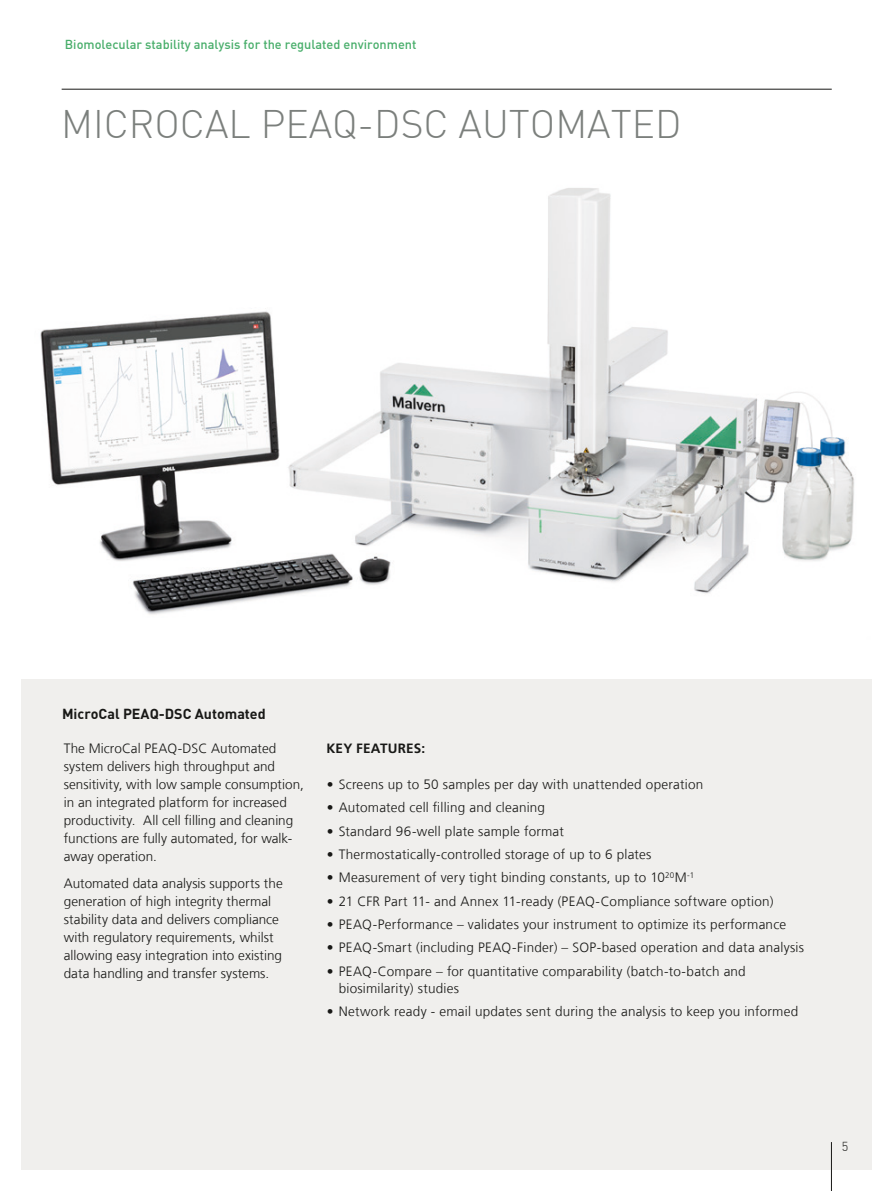
<style>
.page{position:relative;width:893px;height:1191px;background:#fff}
.page>*{position:absolute;margin:0;border:0;box-sizing:border-box;transform-origin:0 0}
.t1{font:300 39px "DIN";color:#7b7f7c}
.t2{font:700 14.25px "DIN";color:#181816}
.t3{font:300 13.5px/18px "Frutiger LT Com";letter-spacing:.01em;color:#181816}
.t4{font:700 13.5px "Frutiger LT Com";letter-spacing:.015em;color:#181816}
.t5{font:12.75px "DIN Medium";color:#49ae6b}
.t6{font:300 12.75px "DIN";color:#181816}
</style>
<div class="page">
<img style="left:40px;top:188px;width:814px;height:427px">
<div style="left:21px;top:679px;width:851px;height:490px;background:#f0efed"></div>
<hr style="left:831px;top:1142px;width:1px;height:49px;background:#181816">
<hr style="left:62px;top:89px;width:770px;height:1px;background:#181816">
<p class="t5" style="left:65px;top:36px;width:353px">Biomolecular stability analysis for the regulated environment</p>
<h1 class="t1" style="left:61px;top:100px;width:622px">MICROCAL PEAQ-DSC AUTOMATED</h1>
<p class="t2" style="left:62px;top:704px;width:205px">MicroCal PEAQ-DSC Automated</p>
<p class="t3" style="left:64px;top:739px;width:242px">The MicroCal PEAQ-DSC Automated system delivers high throughput and sensitivity, with low sample consumption, in an integrated platform for increased productivity. All cell filling and cleaning functions are fully automated, for walk&shy;away operation.</p>
<p class="t3" style="left:64px;top:874px;width:221px">Automated data analysis supports the generation of high integrity thermal stability data and delivers compliance with regulatory requirements, whilst allowing easy integration into existing data handling and transfer systems.</p>
<p class="t4" style="left:326px;top:740px;width:100px">KEY FEATURES:</p>
<p class="t3" style="left:327px;top:775px;width:378px">• Screens up to 50 samples per day with unattended operation</p>
<p class="t3" style="left:327px;top:798px;width:220px">• Automated cell filling and cleaning</p>
<p class="t3" style="left:327px;top:822px;width:239px">• Standard 96-well plate sample format</p>
<p class="t3" style="left:327px;top:845px;width:326px">• Thermostatically-controlled storage of up to 6 plates</p>
<p class="t3" style="left:327px;top:868px;width:369px">• Measurement of very tight binding constants, up to 10<sup>20</sup>M<sup>-1</sup></p>
<p class="t3" style="left:327px;top:892px;width:448px">• 21 CFR Part 11- and Annex 11-ready (PEAQ-Compliance software option)</p>
<p class="t3" style="left:327px;top:915px;width:461px">• PEAQ-Performance – validates your instrument to optimize its performance</p>
<p class="t3" style="left:327px;top:939px;width:479px">• PEAQ-Smart (including PEAQ-Finder) – SOP-based operation and data analysis</p>
<p class="t3" style="left:339px;top:962px;width:409px;line-height:17px;text-indent:-12px">• PEAQ-Compare – for quantitative comparability (batch-to-batch and biosimilarity) studies</p>
<p class="t3" style="left:327px;top:1002px;width:473px">• Network ready - email updates sent during the analysis to keep you informed</p>
<p class="t6" style="left:842px;top:1138px;width:8px">5</p>
</div>
